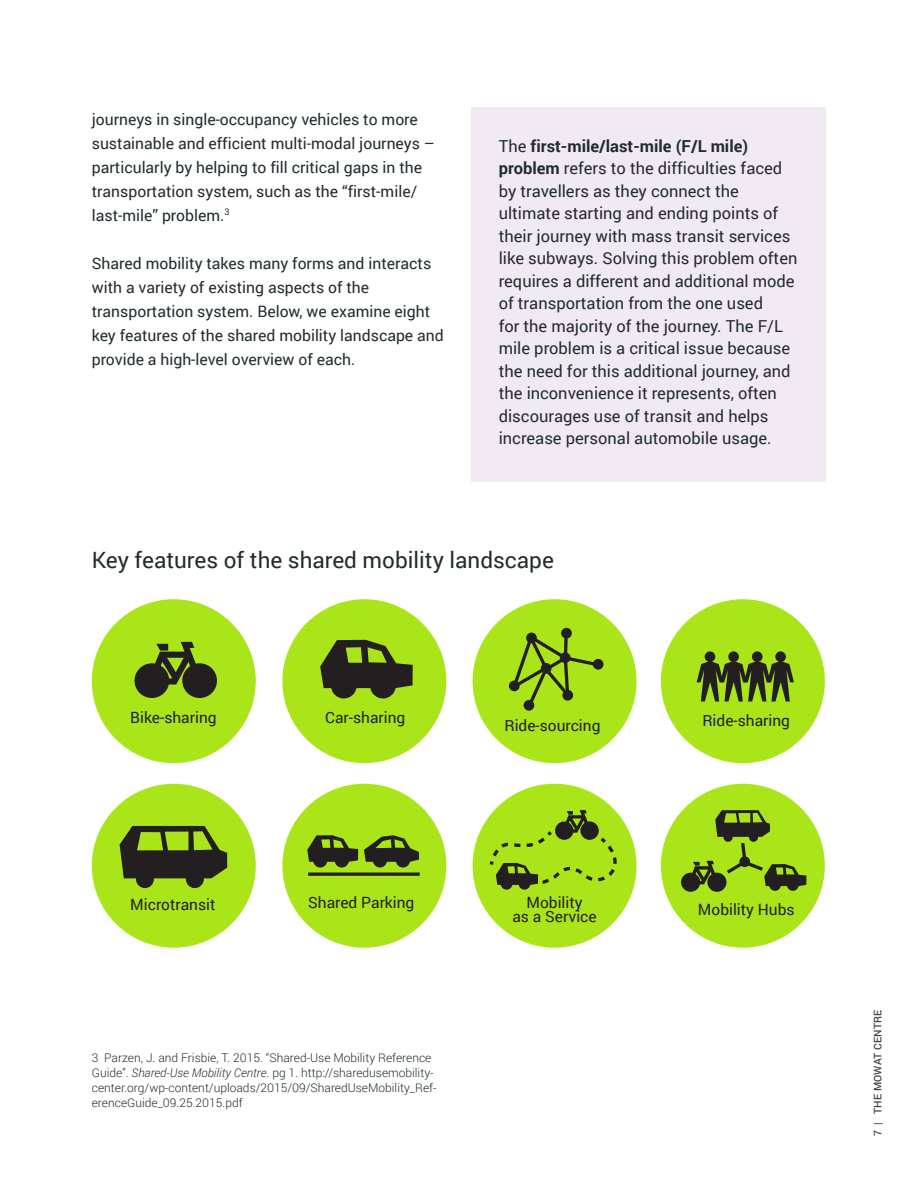
<style>
.page{position:relative;width:918px;height:1188px;background:#fff}
.page>*{position:absolute;margin:0;border:0;box-sizing:border-box;transform-origin:0 0}
.t1{font:22.5px "Roboto";color:#212c30}
.t2{font:16.5px/22.5px "Roboto";color:#212c30}
.t3{font:15.75px/24px "Roboto";color:#212c30}
.t4{font:15.45px/13.8px "Roboto";color:#231f20;text-align:center}
.t5{font:300 12px/15px "Roboto";color:#212c30}
.t6{font:500 10.5px "Roboto";letter-spacing:.01em;color:#414649}
.s1{font-weight:700}
.s2{font-style:italic}
</style>
<div class="page">
<div style="left:472px;top:107px;width:354px;height:375px;background:#f2eaf3"></div>
<div style="left:282px;top:599px;width:164px;height:164px;background:#aae51a;border-radius:50%"></div>
<div style="left:92px;top:599px;width:164px;height:164px;background:#aae51a;border-radius:50%"></div>
<div style="left:135px;top:663px;width:34px;height:35px;background:#231f20;border-radius:50%"></div>
<div style="left:182px;top:663px;width:35px;height:35px;background:#231f20;border-radius:50%"></div>
<svg style="left:154px;top:642px;width:43px;height:43px"></svg>
<svg style="left:320px;top:640px;width:93px;height:58px"></svg>
<div style="left:282px;top:784px;width:164px;height:164px;background:#aae51a;border-radius:50%"></div>
<div style="left:92px;top:784px;width:164px;height:164px;background:#aae51a;border-radius:50%"></div>
<svg style="left:307px;top:835px;width:51px;height:33px"></svg>
<svg style="left:364px;top:835px;width:55px;height:33px"></svg>
<div style="left:661px;top:784px;width:164px;height:164px;background:#aae51a;border-radius:50%"></div>
<div style="left:473px;top:784px;width:164px;height:164px;background:#aae51a;border-radius:50%"></div>
<div style="left:661px;top:599px;width:164px;height:164px;background:#aae51a;border-radius:50%"></div>
<div style="left:705px;top:651px;width:10px;height:11px;background:#231f20;border-radius:50%"></div>
<div style="left:775px;top:651px;width:11px;height:11px;background:#231f20;border-radius:50%"></div>
<div style="left:728px;top:651px;width:11px;height:11px;background:#231f20;border-radius:50%"></div>
<div style="left:752px;top:651px;width:11px;height:11px;background:#231f20;border-radius:50%"></div>
<svg style="left:697px;top:661px;width:97px;height:41px"></svg>
<div style="left:473px;top:599px;width:164px;height:164px;background:#aae51a;border-radius:50%"></div>
<svg style="left:120px;top:826px;width:107px;height:62px"></svg>
<svg style="left:308px;top:872px;width:112px;height:4px"></svg>
<div style="left:561px;top:628px;width:11px;height:11px;background:#231f20;border-radius:50%"></div>
<svg style="left:510px;top:630px;width:93px;height:80px"></svg>
<div style="left:681px;top:873px;width:19px;height:19px;background:#231f20;border-radius:50%"></div>
<svg style="left:487px;top:810px;width:146px;height:84px"></svg>
<svg style="left:692px;top:810px;width:114px;height:81px"></svg>
<p class="t3" style="left:92px;top:107px;width:345px">journeys in single-occupancy vehicles to more sustainable and efficient multi-modal journeys – particularly by helping to fill critical gaps in the transportation system, such as the “first-mile/ last-mile” problem.<sup>3</sup></p>
<p class="t3" style="left:92px;top:251px;width:353px">Shared mobility takes many forms and interacts with a variety of existing aspects of the transportation system. Below, we examine eight key features of the shared mobility landscape and provide a high-level overview of each.</p>
<p class="t2" style="left:499px;top:135px;width:300px">The <span class="s1">first-mile/last-mile (F/L mile) problem</span> refers to the difficulties faced by travellers as they connect the ultimate starting and ending points of their journey with mass transit services like subways. Solving this problem often requires a different and additional mode of transportation from the one used<br>for the majority of the journey. The F/L mile problem is a critical issue because the need for this additional journey, and the inconvenience it represents, often discourages use of transit and helps increase personal automobile usage.</p>
<h1 class="t1" style="left:92px;top:547px;width:464px">Key features of the shared mobility landscape</h1>
<p class="t4" style="left:130px;top:711px;width:88px">Bike-sharing</p>
<p class="t4" style="left:325px;top:711px;width:82px">Car-sharing</p>
<p class="t4" style="left:504px;top:718px;width:98px">Ride-sourcing</p>
<p class="t4" style="left:702px;top:714px;width:89px">Ride-sharing</p>
<p class="t4" style="left:130px;top:898px;width:87px">Microtransit</p>
<p class="t4" style="left:308px;top:896px;width:108px">Shared Parking</p>
<p class="t4" style="left:698px;top:903px;width:98px">Mobility Hubs</p>
<p class="t4" style="left:512px;top:896px;width:86px">Mobility<br>as a Service</p>
<p class="t5" style="left:92px;top:1050px;width:346px">3 Parzen, J. and Frisbie, T. 2015. “Shared-Use Mobility Reference Guide”. <span class="s2">Shared-Use Mobility Centre</span>. pg 1. http://sharedusemobility&shy;center.org/wp-content/uploads/2015/09/SharedUseMobility_Ref&shy;erenceGuide_09.25.2015.pdf</p>
<p class="t6" style="left:872px;top:1136px;width:128px;rotate:-90deg">7 | Th e Mowat Centre</p>
</div>
